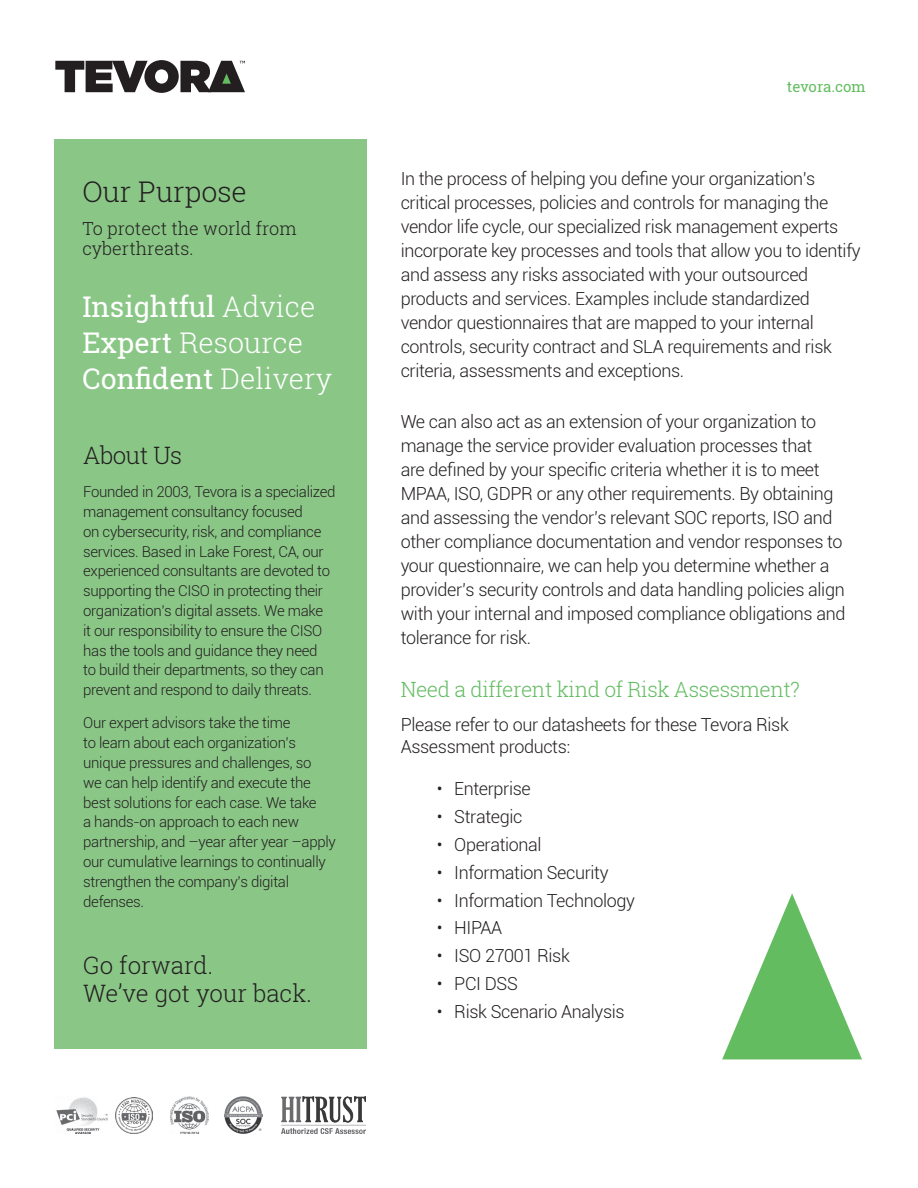
<style>
.page{position:relative;width:918px;height:1188px;background:#fff}
.page>*{position:absolute;margin:0;border:0;box-sizing:border-box;transform-origin:0 0}
.Green_Intro_Text{font:28.5px "Roboto Slab";color:#fff}
.Green_Intro_Text-2{font:300 28.5px "Roboto Slab";color:#fff}
.Green_Intro_Text-3{font:300 28.5px "Roboto Slab";color:#231f20}
.Green_Intro_Text-4{font:300 24px/28.5px "Roboto Slab";color:#231f20}
.Black_Subhead_1{font:300 24px "Roboto Slab";letter-spacing:-.02em;color:#231f20}
.Body_Copy{font:300 21px "Roboto Slab";letter-spacing:-.02em;color:#63bd62}
.Body_Copy-2{font:300 18px/24px "Roboto";letter-spacing:-.02em;color:#231f20}
.Green_Intro_Text-5{font:300 18px/19.8px "Roboto Slab";color:#231f20}
.Black_Subhead_1-2{font:300 15px/19.8px "Roboto";letter-spacing:-.02em;color:#231f20}
.t1{font:15px "Roboto Slab";color:#63bd60}
.s1{font-weight:300}
.s2{font-weight:400}
</style>
<div class="page">
<div style="left:54px;top:139px;width:312px;height:910px;background:#8ac787"></div>
<svg style="left:55px;top:60px;width:190px;height:33px"></svg>
<img style="left:281px;top:1097px;width:84px;height:37px">
<img style="left:116px;top:1097px;width:36px;height:37px">
<img style="left:56px;top:1097px;width:52px;height:37px">
<img style="left:225px;top:1097px;width:38px;height:37px">
<img style="left:171px;top:1097px;width:38px;height:37px">
<svg style="left:722px;top:893px;width:140px;height:166px"></svg>
<p class="Green_Intro_Text-3" style="left:82px;top:172px;width:166px">Our Purpose</p>
<p class="Green_Intro_Text-5" style="left:82px;top:218px;width:216px">To protect the world from cyberthreats.</p>
<p class="Green_Intro_Text" style="left:82px;top:287px;width:235px">Insightful <span class="s1">Advice</span></p>
<p class="Green_Intro_Text-2" style="left:82px;top:323px;width:222px"><span class="s2">Expert</span> Resource</p>
<p class="Green_Intro_Text" style="left:82px;top:359px;width:251px">Confident <span class="s1">Delivery</span></p>
<p class="Black_Subhead_1" style="left:83px;top:439px;width:101px">About Us</p>
<p class="Black_Subhead_1-2" style="left:83px;top:481px;width:254px">Founded in 2003, Tevora is a specialized management consultancy focused<br>on cybersecurity, risk, and compliance services. Based in Lake Forest, CA, our experienced consultants are devoted to supporting the CISO in protecting their organization’s digital assets. We make<br>it our responsibility to ensure the CISO has the tools and guidance they need<br>to build their departments, so they can prevent and respond to daily threats.</p>
<p class="Black_Subhead_1-2" style="left:83px;top:713px;width:254px">Our expert advisors take the time<br>to learn about each organization’s unique pressures and challenges, so<br>we can help identify and execute the best solutions for each case. We take<br>a hands-on approach to each new partnership, and –year after year –apply our cumulative learnings to continually strengthen the company’s digital defenses.</p>
<p class="Green_Intro_Text-4" style="left:83px;top:950px;width:230px">Go forward.<br>We’ve got your back.</p>
<p class="t1" style="left:787px;top:76px;width:80px">tevora.com</p>
<p class="Body_Copy-2" style="left:401px;top:166px;width:461px">In the process of helping you define your organization’s critical processes, policies and controls for managing the vendor life cycle, our specialized risk management experts incorporate key processes and tools that allow you to identify and assess any risks associated with your outsourced products and services. Examples include standardized vendor questionnaires that are mapped to your internal controls, security contract and SLA requirements and risk criteria, assessments and exceptions.</p>
<p class="Body_Copy-2" style="left:401px;top:409px;width:446px">We can also act as an extension of your organization to manage the service provider evaluation processes that<br>are defined by your specific criteria whether it is to meet MPAA, ISO, GDPR or any other requirements. By obtaining and assessing the vendor’s relevant SOC reports, ISO and other compliance documentation and vendor responses to your questionnaire, we can help you determine whether a provider’s security controls and data handling policies align with your internal and imposed compliance obligations and tolerance for risk.</p>
<p class="Body_Copy" style="left:401px;top:675px;width:401px">Need a different kind of Risk Assessment?</p>
<p class="Body_Copy-2" style="left:401px;top:713px;width:390px;line-height:21.6px">Please refer to our datasheets for these Tevora Risk<br>Assessment products:</p>
<p class="Body_Copy-2" style="left:437px;top:776px;width:96px">• Enterprise</p>
<p class="Body_Copy-2" style="left:437px;top:804px;width:87px">• Strategic</p>
<p class="Body_Copy-2" style="left:437px;top:832px;width:106px">• Operational</p>
<p class="Body_Copy-2" style="left:437px;top:860px;width:173px">• Information Security</p>
<p class="Body_Copy-2" style="left:437px;top:888px;width:200px">• Information Technology</p>
<p class="Body_Copy-2" style="left:437px;top:915px;width:67px">• HIPAA</p>
<p class="Body_Copy-2" style="left:437px;top:943px;width:135px">• ISO 27001 Risk</p>
<p class="Body_Copy-2" style="left:437px;top:971px;width:83px">• PCI DSS</p>
<p class="Body_Copy-2" style="left:437px;top:999px;width:189px">• Risk Scenario Analysis</p>
</div>
